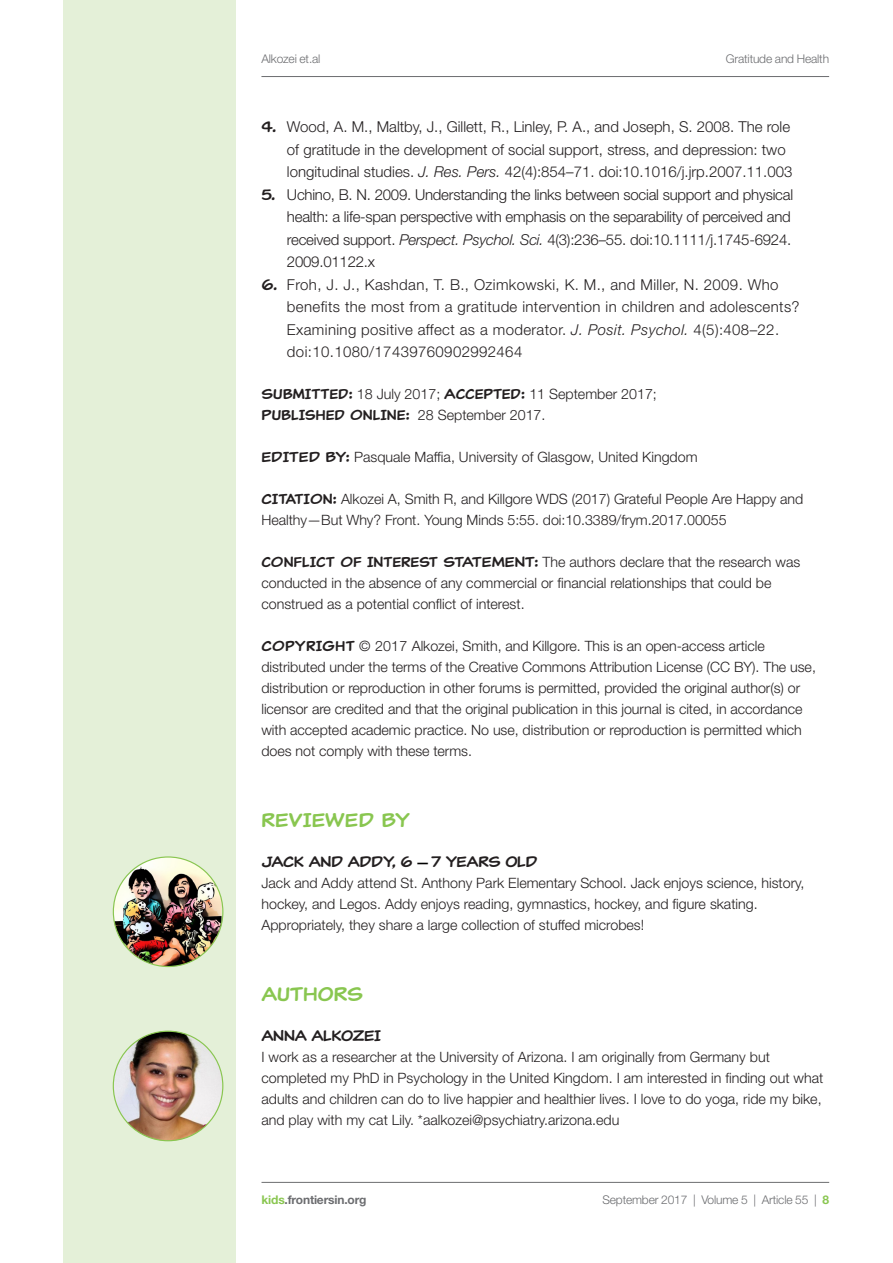
<style>
.page{position:relative;width:893px;height:1263px;background:#fff}
.page>*{position:absolute;margin:0;border:0;box-sizing:border-box;transform-origin:0 0}
.t1{font:19.5px "Classic Comic";color:#89c650}
.t2{font:300 15px/22.5px "Helvetica Neue LT Std";color:#231f20}
.t3{font:300 15px/22.5px "Helvetica Neue LT Std";letter-spacing:.025em;color:#231f20}
.t4{font:15px "Classic Comic";letter-spacing:-.02em;color:#231f20}
.t5{font:300 14.25px/21px "Helvetica Neue LT Std";color:#231f20}
.t6{font:14.25px "Classic Comic";color:#231f20}
.t7{font:300 12px "Helvetica Neue LT Std";letter-spacing:-.015em;color:#6c6d70}
.t8{font:700 12px "Helvetica Neue LT Std";letter-spacing:-.015em;color:#6c6d70}
.s1{font-family:"Classic Comic";font-weight:400}
.s2{font-style:italic}
.s3{font-family:"Helvetica Neue LT Std";font-weight:300}
.s4{color:#202020}
.s5{color:#89c650}
.s6{font-weight:700;color:#89c650}
</style>
<div class="page">
<div style="left:64px;top:0;width:172px;height:1263px;background:#e4f0d8"></div>
<hr style="left:261px;top:76px;width:568px;height:1px;background:#6c6d70">
<hr style="left:261px;top:1182px;width:568px;height:1px;background:#6c6d70">
<img style="left:112px;top:856px;width:112px;height:112px">
<img style="left:112px;top:1030px;width:112px;height:112px">
<p class="t7" style="left:261px;top:51px;width:61px">Alkozei et.al</p>
<p class="t7" style="left:726px;top:51px;width:105px">Gratitude and Health</p>
<p class="t2" style="left:287px;top:115px;width:507px;text-indent:-26px"><span class="s1">4.</span> Wood, A. M., Maltby, J., Gillett, R., Linley, P. A., and Joseph, S. 2008. The role of gratitude in the development of social support, stress, and depression: two longitudinal studies. <span class="s2">J. Res. Pers.</span> 42(4):854–71. doi:10.1016/j.jrp.2007.11.003</p>
<p class="t2" style="left:287px;top:183px;width:508px;text-indent:-26px"><span class="s1">5.</span> Uchino, B. N. 2009. Understanding the links between social support and physical health: a life-span perspective with emphasis on the separability of perceived and received support. <span class="s2">Perspect. Psychol. Sci.</span> 4(3):236–55. doi:10.1111/j.1745-6924.<br>2009.01122.x</p>
<p class="t3" style="left:287px;top:273px;width:514px;text-indent:-26px"><span class="s1">6.</span> Froh, J. J., Kashdan, T. B., Ozimkowski, K. M., and Miller, N. 2009. Who benefits the most from a gratitude intervention in children and adolescents?<br>Examining positive affect as a moderator. <span class="s2">J. Posit. Psychol.</span> 4(5):408–22. doi:10.1080/17439760902992464</p>
<p class="t5" style="left:261px;top:383px;width:397px"><span class="s1">SUBMITTED:</span> 18 July 2017; <span class="s1">ACCEPTED:</span> 11 September 2017;</p>
<p class="t6" style="left:261px;top:406px;width:286px">PUBLISHED ONLINE: <span class="s3">28 September 2017.</span></p>
<p class="t6" style="left:261px;top:448px;width:39px">EDITED</p>
<p class="t5" style="left:325px;top:446px;width:374px"><span class="s1">BY:</span> Pasquale Maffia, University of Glasgow, United Kingdom</p>
<p class="t5" style="left:261px;top:488px;width:543px"><span class="s1">CITATION:</span> Alkozei A, Smith R, and Killgore WDS (2017) Grateful People Are Happy and<br>Healthy—But Why? Front. Young Minds 5:55. doi:10.3389/frym.2017.00055</p>
<p class="t6" style="left:261px;top:553px;width:193px">CONFLICT OF INTEREST STATE</p>
<p class="t5" style="left:261px;top:551px;width:540px;text-indent:230px"><span class="s1">MENT:</span> The authors declare that the research was conducted in the absence of any commercial or financial relationships that could be construed as a potential conflict of interest.</p>
<p class="t5" style="left:261px;top:635px;width:556px"><span class="s1">COPYRIGHT</span> © 2017 Alkozei, Smith, and Killgore. This is an open-access article distributed under the terms of the Creative Commons Attribution License (CC BY). The use, distribution or reproduction in other forums is permitted, provided the original author(s) or licensor are credited and that the original publication in this journal is cited, in accordance with accepted academic practice. No use, distribution or reproduction is permitted which does not comply with these terms.</p>
<h1 class="t1" style="left:261px;top:807px;width:150px">REVIEWED BY</h1>
<p class="t4" style="left:261px;top:852px;width:153px">JACK AND ADDY, 6</p>
<p class="t4" style="left:431px;top:852px;width:27px">7 YEA</p>
<p class="t4" style="left:478px;top:852px;width:39px">RS OLD</p>
<p class="t5" style="left:261px;top:872px;width:544px">Jack and Addy at<span class="s4">ten</span>d St. Anthony Park Elementary School. Jack enjoys science, history, hockey, and Legos. Addy enjoys reading, gymnastics, hockey, and figure skating.<br>Appropriately, they share a large collection of stuffed microbes!</p>
<h1 class="t1" style="left:261px;top:981px;width:103px">AUTHORS</h1>
<p class="t4" style="left:261px;top:1026px;width:12px">ANN</p>
<p class="t4" style="left:295px;top:1026px;width:85px">A ALKOZEI</p>
<p class="t5" style="left:261px;top:1046px;width:563px">I work as a researcher at the University of Arizona. I am originally from Germany but completed my PhD in Psychology in the United Kingdom. I am interested in finding out what adults and children can do to live happier and healthier lives. I love to do yoga, ride my bike, and play with my cat Lily. *aalkozei@psychiatry.arizona.edu</p>
<p class="t8" style="left:261px;top:1192px;width:107px"><span class="s5">kids</span>.frontiersin.org</p>
<p class="t7" style="left:602px;top:1192px;width:228px">September 2017 | Volume 5 | Article 55 | <span class="s6">8</span></p>
</div>
